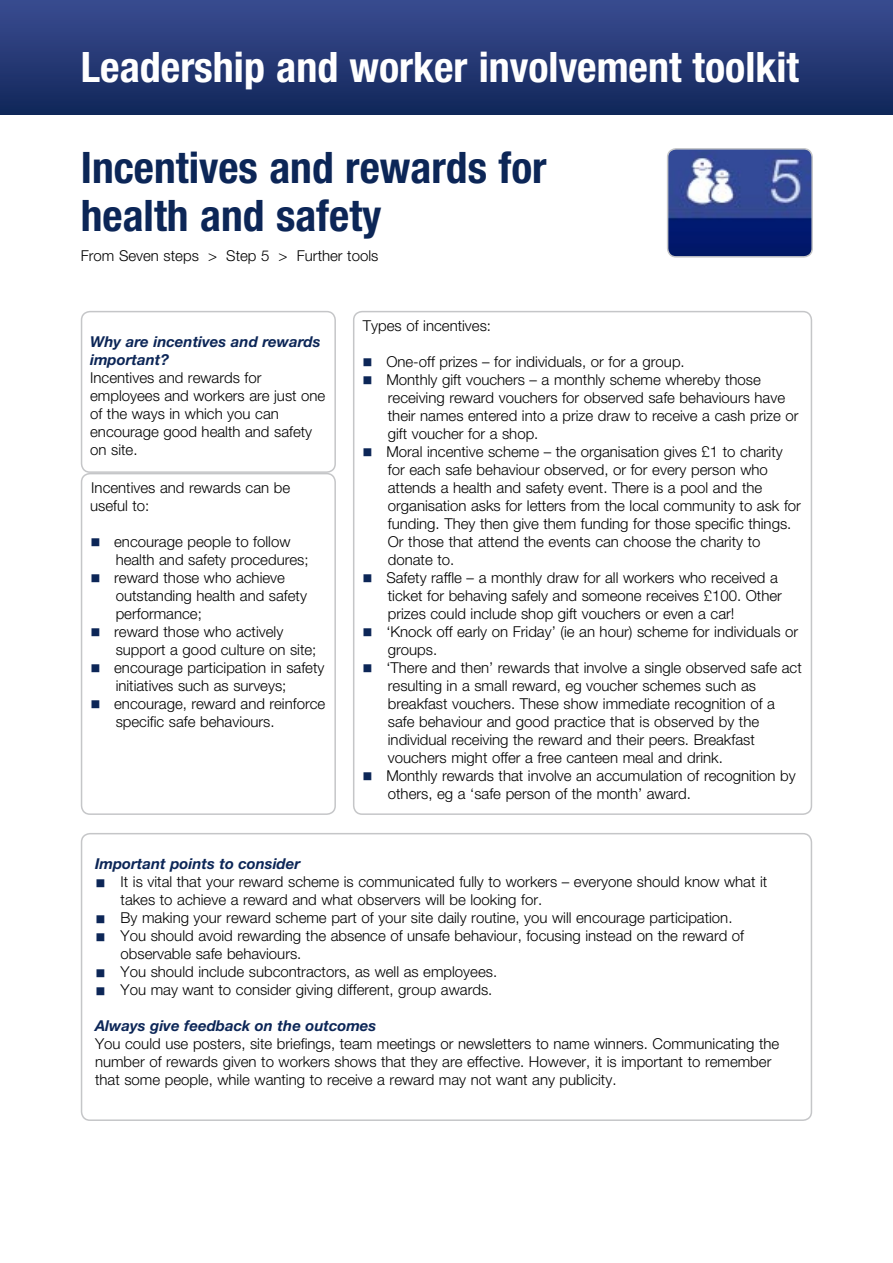
<style>
.page{position:relative;width:893px;height:1263px;background:#fff}
.page>*{position:absolute;margin:0;border:0;box-sizing:border-box;transform-origin:0 0}
.t1{font:700 condensed 43.5px/48px "Helvetica Neue";color:#0c2657}
.t2{font:700 condensed 42px "Helvetica Neue";color:#fff}
.Li1__bullet{font:300 15px/18px "Helvetica Neue";color:#000}
.Li1__bullet__SPACE{font:300 15px/18px "Helvetica Neue";color:#000}
.t3{font:italic 700 15px/18px "Helvetica Neue";color:#0c2657}
.s1{font-family:"Arial Unicode MS";font-weight:400;font-size:18px;color:#0c2657}
</style>
<div class="page">
<img style="left:668px;top:149px;width:142px;height:106px">
<div style="left:667px;top:148px;width:146px;height:110px;border:2px solid #c5c6c8;border-radius:9px"></div>
<div style="left:0;top:0;width:893px;height:115px;background:linear-gradient(to bottom,#3a4c91,#11275a)"></div>
<div style="left:81px;top:311px;width:255px;height:162px;border:2px solid #c5c6c8;border-radius:9px"></div>
<div style="left:353px;top:311px;width:459px;height:504px;border:2px solid #c5c6c8;border-radius:9px"></div>
<div style="left:81px;top:473px;width:255px;height:342px;border:2px solid #c5c6c8;border-radius:9px"></div>
<div style="left:81px;top:833px;width:731px;height:288px;border:2px solid #c5c6c8;border-radius:9px"></div>
<p class="t2" style="left:81px;top:42px;width:720px">Leadership and worker involvement toolkit</p>
<p class="t1" style="left:81px;top:143px;width:467px">Incentives and rewards for health and safety</p>
<h1 class="Li1__bullet" style="left:81px;top:247px;width:299px">From Seven steps &gt; Step 5 &gt; Further tools</h1>
<h3 class="t3" style="left:90px;top:332px;width:232px">Why are incentives and rewards important?</h3>
<p class="Li1__bullet" style="left:90px;top:368px;width:237px">Incentives and rewards for employees and workers are just one of the ways in which you can encourage good health and safety on site.</p>
<p class="Li1__bullet" style="left:90px;top:478px;width:202px">Incentives and rewards can be useful to:</p>
<p class="Li1__bullet" style="left:116px;top:532px;width:194px;text-indent:-26px"><span class="s1">■</span> encourage people to follow health and safety procedures;</p>
<p class="Li1__bullet" style="left:116px;top:568px;width:193px;text-indent:-26px"><span class="s1">■</span> reward those who achieve outstanding health and safety performance;</p>
<p class="Li1__bullet" style="left:116px;top:622px;width:202px;text-indent:-26px"><span class="s1">■</span> reward those who actively support a good culture on site;</p>
<p class="Li1__bullet" style="left:116px;top:658px;width:210px;text-indent:-26px"><span class="s1">■</span> encourage participation in safety initiatives such as surveys;</p>
<p class="Li1__bullet__SPACE" style="left:116px;top:694px;width:211px;text-indent:-26px"><span class="s1">■</span> encourage, reward and reinforce specific safe behaviours.</p>
<p class="Li1__bullet" style="left:363px;top:316px;width:130px">Types of incentives:</p>
<p class="Li1__bullet" style="left:362px;top:352px;width:324px"><span class="s1">■</span> One-off prizes – for individuals, or for a group.</p>
<p class="Li1__bullet" style="left:388px;top:370px;width:412px;text-indent:-26px"><span class="s1">■</span> Monthly gift vouchers – a monthly scheme whereby those receiving reward vouchers for observed safe behaviours have their names entered into a prize draw to receive a cash prize or gift voucher for a shop.</p>
<p class="Li1__bullet" style="left:388px;top:442px;width:415px;text-indent:-26px"><span class="s1">■</span> Moral incentive scheme – the organisation gives £1 to charity for each safe behaviour observed, or for every person who attends a health and safety event. There is a pool and the organisation asks for letters from the local community to ask for funding. They then give them funding for those specific things.<br>Or those that attend the events can choose the charity to donate to.</p>
<p class="Li1__bullet" style="left:388px;top:568px;width:396px;text-indent:-26px"><span class="s1">■</span> Safety raffle – a monthly draw for all workers who received a ticket for behaving safely and someone receives £100. Other prizes could include shop gift vouchers or even a car!</p>
<p class="Li1__bullet" style="left:388px;top:622px;width:412px;text-indent:-26px"><span class="s1">■</span> ‘Knock off early on Friday’ (ie an hour) scheme for individuals or groups.</p>
<p class="Li1__bullet" style="left:388px;top:658px;width:415px;text-indent:-26px"><span class="s1">■</span> ‘There and then’ rewards that involve a single observed safe act resulting in a small reward, eg voucher schemes such as breakfast vouchers. These show immediate recognition of a safe behaviour and good practice that is observed by the individual receiving the reward and their peers. Breakfast vouchers might offer a free canteen meal and drink.</p>
<p class="Li1__bullet__SPACE" style="left:388px;top:766px;width:409px;text-indent:-26px"><span class="s1">■</span> Monthly rewards that involve an accumulation of recognition by others, eg a ‘safe person of the month’ award.</p>
<h3 class="t3" style="left:95px;top:854px;width:207px">Important points to consider</h3>
<p class="Li1__bullet" style="left:121px;top:872px;width:648px;text-indent:-26px"><span class="s1">■</span> It is vital that your reward scheme is communicated fully to workers – everyone should know what it takes to achieve a reward and what observers will be looking for.</p>
<p class="Li1__bullet" style="left:95px;top:908px;width:639px"><span class="s1">■</span> By making your reward scheme part of your site daily routine, you will encourage participation.</p>
<p class="Li1__bullet" style="left:121px;top:926px;width:625px;text-indent:-26px"><span class="s1">■</span> You should avoid rewarding the absence of unsafe behaviour, focusing instead on the reward of observable safe behaviours.</p>
<p class="Li1__bullet" style="left:95px;top:962px;width:404px"><span class="s1">■</span> You should include subcontractors, as well as employees.</p>
<p class="Li1__bullet__SPACE" style="left:95px;top:980px;width:399px"><span class="s1">■</span> You may want to consider giving different, group awards.</p>
<h3 class="t3" style="left:95px;top:1016px;width:283px">Always give feedback on the outcomes</h3>
<p class="Li1__bullet" style="left:95px;top:1034px;width:686px">You could use posters, site briefings, team meetings or newsletters to name winners. Communicating the number of rewards given to workers shows that they are effective. However, it is important to remember that some people, while wanting to receive a reward may not want any publicity.</p>
</div>
